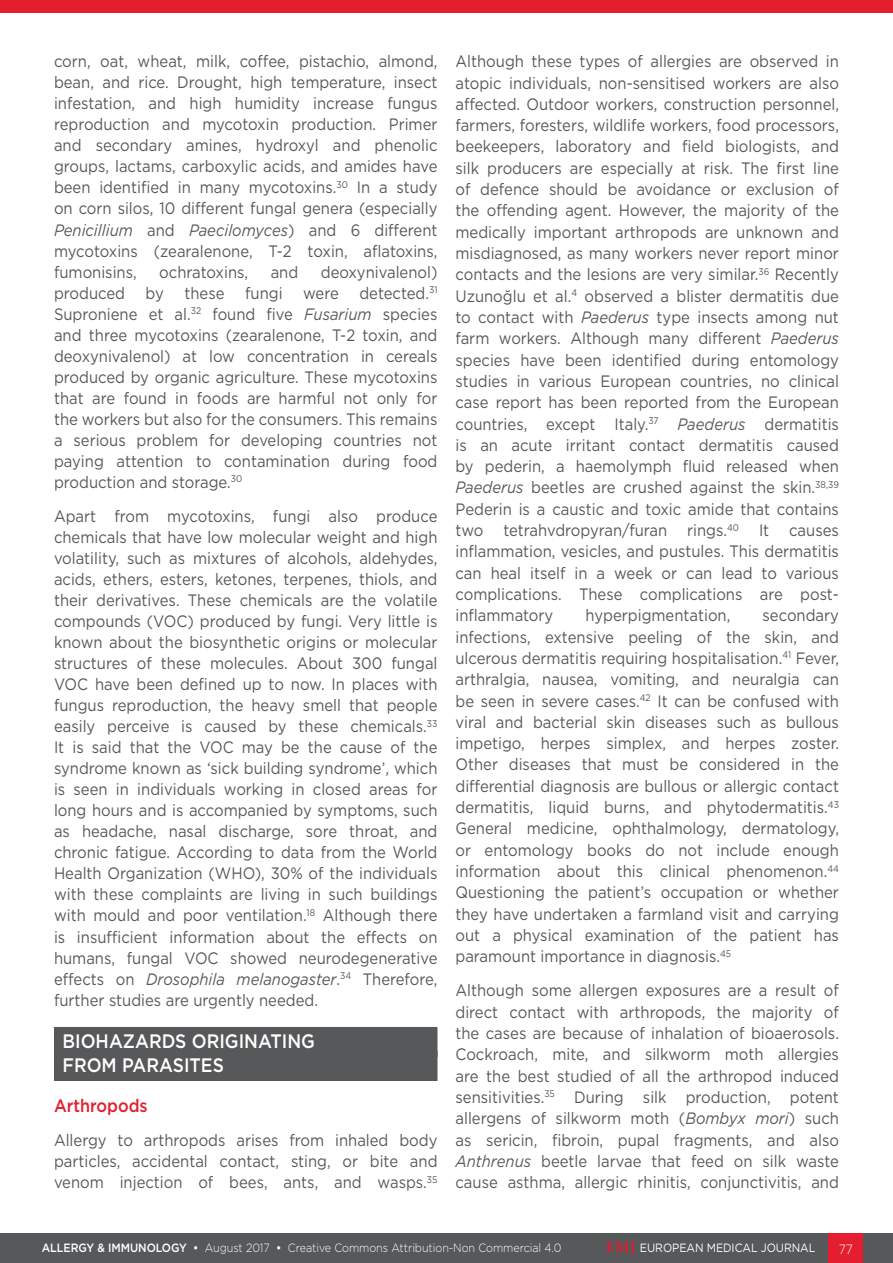
<style>
.page{position:relative;width:893px;height:1263px;background:#fff}
.page>*{position:absolute;margin:0;border:0;box-sizing:border-box;transform-origin:0 0}
._8__Heading_1{font:500 19.5px "Gotham";color:#fff;scale:.9 1}
._9__Heading_2{font:500 18px "Gotham";color:#e41d2f;scale:.9 1}
._11__Main_text{font:16.5px/21.3px "Gotham";color:#57585a;text-align:justify;scale:.9 1}
.t1{font:300 13.5px "Gotham";color:#fff;scale:.9 1}
.t2{font:300 12px "Gotham";letter-spacing:-.005em;color:#fff;scale:.9 1}
.t3{font:12px "Gotham";letter-spacing:-.005em;color:#fff;scale:.9 1}
.s1{font-style:italic}
.s2{font-weight:500}
.s3{font-family:"Palatino Linotype";font-weight:700;font-size:15px;color:#e41d2f}
</style>
<div class="page">
<div style="left:0;top:1233px;width:893px;height:30px;background:#57585a"></div>
<div style="left:829px;top:1233px;width:34px;height:30px;background:#e41d2f"></div>
<div style="left:0;top:0;width:893px;height:12px;background:#e41d2f"></div>
<div style="left:54px;top:1027px;width:383px;height:30px;background:#57585a"></div>
<div style="left:54px;top:1051px;width:383px;height:30px;background:#57585a"></div>
<p class="_11__Main_text" style="left:54px;top:51px;width:428px">corn, oat, wheat, milk, coffee, pistachio, almond, bean, and rice. Drought, high temperature, insect infestation, and high humidity increase fungus reproduction and mycotoxin production. Primer and secondary amines, hydroxyl and phenolic groups, lactams, carboxylic acids, and amides have been identified in many mycotoxins.<sup>30</sup> In a study on corn silos, 10 different fungal genera (especially <span class="s1">Penicillium</span> and <span class="s1">Paecilomyces</span>) and 6 different mycotoxins (zearalenone, T-2 toxin, aflatoxins, fumonisins,</p>
<p class="_11__Main_text" style="left:54px;top:261px;width:428px;text-indent:267px">deoxynivalenol) produced by these fungi were detected.<sup>31<br></sup>Suproniene et al.<sup>32</sup> found five <span class="s1">Fusarium</span> species and three mycotoxins (zearalenone, T-2 toxin, and deoxynivalenol) at low concentration in cereals produced by organic agriculture. These mycotoxins that are found in foods are harmful not only for the workers but also for the consumers. This remains a serious problem for developing countries not paying attention to contamination during food production and storage.<sup>30</sup></p>
<p class="_11__Main_text" style="left:54px;top:505px;width:428px">Apart from mycotoxins, fungi also produce chemicals that have low molecular weight and high volatility, such as mixtures of alcohols, aldehydes, acids, ethers, esters, ketones, terpenes, thiols, and their derivatives. These chemicals are the volatile compounds (VOC) produced by fungi. Very little is known about the biosynthetic origins or molecular structures of these molecules. About 300 fungal VOC have been defined up to now. In places with fungus reproduction, the heavy smell that people easily perceive is caused by these chemicals.<sup>33<br></sup>It is said that the VOC may be the cause of the syndrome known as ‘sick building syndrome’, which is seen in individuals working in closed areas for long hours and is accompanied by symptoms, such as headache, nasal discharge, sore throat, and chronic fatigue. According to data from the World Health Organization (WHO), 30% of the individuals with these complaints are living in such buildings with mould and poor ventilation.<sup>18</sup> Although there is insufficient information about the effects on humans, fungal VOC showed neurodegenerative effects on <span class="s1">Drosophila melanogaster</span>.<sup>34</sup> Therefore, further studies are urgently needed.</p>
<p class="_8__Heading_1" style="left:63px;top:1029px;width:282px">BIOHAZARDS ORIGINATING</p>
<p class="_8__Heading_1" style="left:63px;top:1053px;width:181px">FROM PARASITES</p>
<p class="_9__Heading_2" style="left:54px;top:1094px;width:106px">Arthropods</p>
<p class="_11__Main_text" style="left:54px;top:1129px;width:428px">Allergy to arthropods arises from inhaled body particles, accidental contact, sting, or bite and venom injection of bees, ants, and wasps.<sup>35</sup></p>
<p class="_11__Main_text" style="left:159px;top:261px;width:100px">ochratoxins,</p>
<p class="_11__Main_text" style="left:271px;top:261px;width:32px">and</p>
<p class="_11__Main_text" style="left:455px;top:50px;width:428px">Although these types of allergies are observed in atopic individuals, non-sensitised workers are also affected. Outdoor workers, construction personnel, farmers, foresters, wildlife workers, food processors, beekeepers, laboratory and field biologists, and silk producers are especially at risk. The first line of defence should be avoidance or exclusion of the offending agent. However, the majority of the medically important arthropods are unknown and misdiagnosed, as many workers never report minor contacts and the lesions are very similar.<sup>36</sup> Recently Uzunoğlu et al.<sup>4</sup> observed a blister dermatitis due to contact with <span class="s1">Paederus</span> type insects among nut farm workers. Although many different <span class="s1">Paederus </span>species have been identified during entomology studies in various European countries, no clinical case report has been reported from the European countries, except Italy.<sup>37</sup> <span class="s1">Paederus</span> dermatitis is an acute irritant contact dermatitis caused by pederin, a haemolymph fluid released when <span class="s1">Paederus</span> beetles are crushed against the skin.<sup>38,39<br></sup>Pederin is a caustic and toxic amide that contains two tetrahvdropyran/furan rings.<sup>40</sup> It causes inflammation, vesicles, and pustules. This dermatitis can heal itself in a week or can lead to various complications. These complications are post&shy;inflammatory</p>
<p class="_11__Main_text" style="left:455px;top:604px;width:428px;text-indent:307px">secondary infections, extensive peeling of the skin, and ulcerous dermatitis requiring hospitalisation.<sup>41</sup> Fever, arthralgia, nausea, vomiting, and neuralgia can be seen in severe cases.<sup>42</sup> It can be confused with viral and bacterial skin diseases such as bullous impetigo, herpes simplex, and herpes zoster.<br>Other diseases that must be considered in the differential diagnosis are bullous or allergic contact dermatitis, liquid burns, and phytodermatitis.<sup>43<br></sup>General medicine, ophthalmology, dermatology, or entomology books do not include enough information about this clinical phenomenon.<sup>44<br></sup>Questioning the patient’s occupation or whether they have undertaken a farmland visit and carrying out a physical examination of the patient has paramount importance in diagnosis.<sup>45</sup></p>
<p class="_11__Main_text" style="left:455px;top:979px;width:428px">Although some allergen exposures are a result of direct contact with arthropods, the majority of the cases are because of inhalation of bioaerosols.<br>Cockroach, mite, and silkworm moth allergies are the best studied of all the arthropod induced sensitivities.<sup>35</sup> During silk production, potent allergens of silkworm moth (<span class="s1">Bombyx mori</span>) such as sericin, fibroin, pupal fragments, and also <span class="s1">Anthrenus</span> beetle larvae that feed on silk waste cause asthma, allergic rhinitis, conjunctivitis, and</p>
<p class="_11__Main_text" style="left:585px;top:604px;width:162px">hyperpigmentation,</p>
<p class="t2" style="left:42px;top:1240px;width:579px"><span class="s2">ALLERGY &amp; IMMUNOLOGY •</span> August 2017 <span class="s2">•</span> Creative Commons Attribution-Non Commercial 4.0</p>
<p class="t3" style="left:606px;top:1240px;width:234px"><span class="s3">EMJ</span> EUROPEAN MEDICAL JOURNAL</p>
<p class="t1" style="left:839px;top:1240px;width:17px">77</p>
</div>
